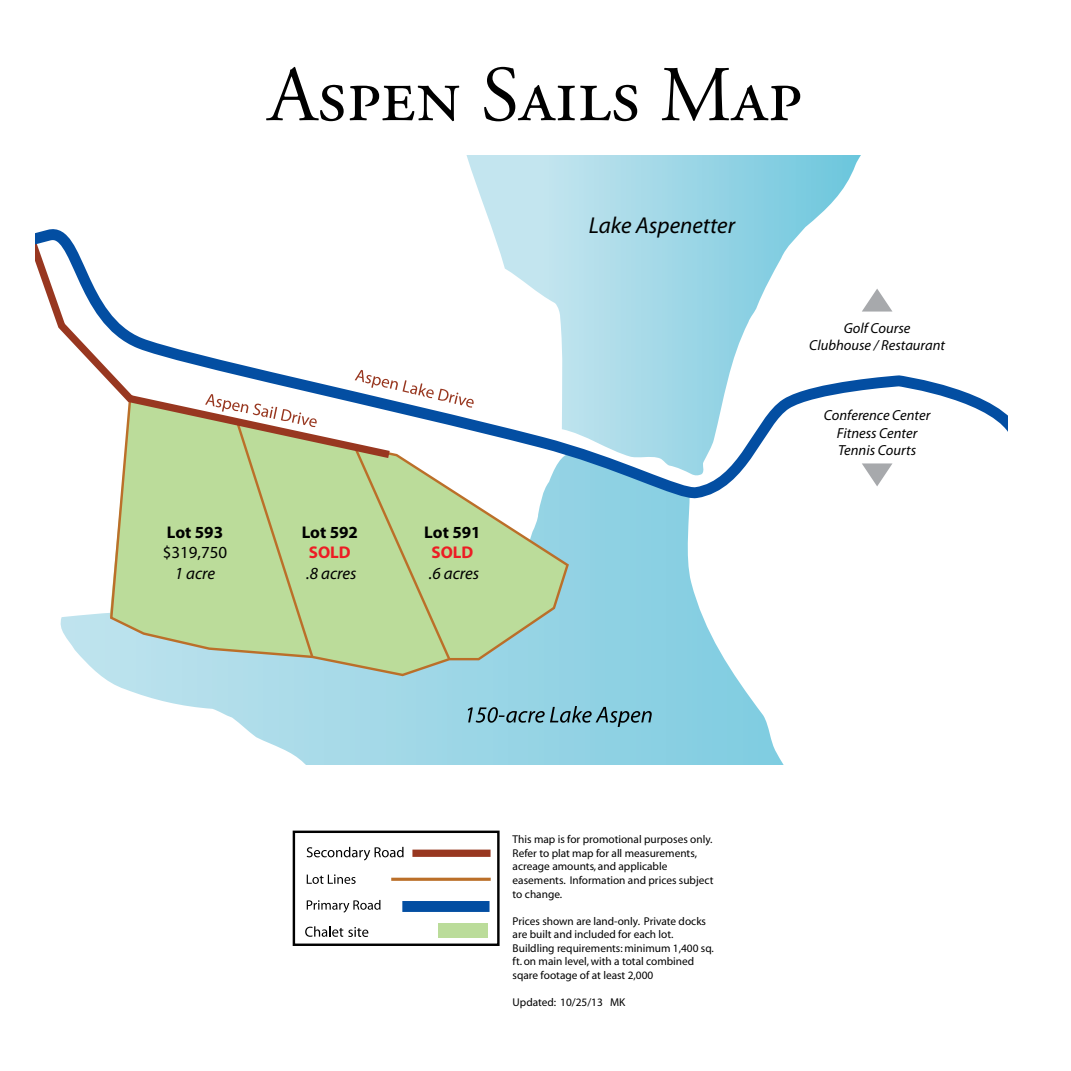
<style>
.page{position:relative;width:1071px;height:1071px;background:#fff}
.page>*{position:absolute;margin:0;border:0;box-sizing:border-box;transform-origin:0 0}
.t1{font:78.75px "Adobe Garamond Pro";color:#000}
.t2{font:italic 23.1px "Myriad Pro";color:#000}
.t3{font:italic 16.97px "Myriad Pro";color:#000}
.t4{font:700 16.97px "Myriad Pro";color:#000}
.t5{font:16.97px "Myriad Pro";color:#000}
.t6{font:700 16.97px "Myriad Pro";color:#ed1c24}
.t7{font:italic 14.53px/17.5px "Myriad Pro";color:#000;text-align:center}
.t8{font:11.38px/13.7px "Myriad";color:#000}
.t9{font:11.38px/13.7px "Myriad";color:#010101}
</style>
<div class="page">
<svg style="left:466px;top:155px;width:395px;height:58px;background:#a7dbe9"></svg>
<svg style="left:60px;top:495px;width:724px;height:270px"></svg>
<svg style="left:109px;top:495px;width:461px;height:182px;background:#b7d9b2"></svg>
<svg style="left:205px;top:495px;width:112px;height:165px;background:#bad798"></svg>
<svg style="left:352px;top:495px;width:215px;height:167px;background:#b9d9a5"></svg>
<svg style="left:36px;top:213px;width:971px;height:282px"></svg>
<svg style="left:468px;top:706px;width:184px;height:21px;background:#74a7b5"></svg>
<div style="left:293px;top:831px;width:207px;height:115px;border:2px solid #010101"></div>
<hr style="left:391px;top:878px;width:100px;height:3px;background:#bb6f29">
<div style="left:402px;top:901px;width:88px;height:11px;background:#034ea2"></div>
<div style="left:412px;top:850px;width:79px;height:7px;background:#983720"></div>
<svg style="left:306px;top:846px;width:98px;height:67px"></svg>
<div style="left:439px;top:923px;width:49px;height:14px;background:#bbdc9a"></div>
<svg style="left:305px;top:926px;width:63px;height:11px"></svg>
<h3 class="t4" style="left:167px;top:521px;width:58px">Lot 593</h3>
<h3 class="t5" style="left:163px;top:542px;width:66px">$319,750</h3>
<h3 class="t3" style="left:175px;top:563px;width:42px">1 acre</h3>
<h1 class="t1" style="left:268px;top:48px;width:536px">Aspen Sails Map</h1>
<h3 class="t4" style="left:302px;top:521px;width:58px">Lot 592</h3>
<h3 class="t6" style="left:309px;top:542px;width:43px">SOLD</h3>
<h3 class="t3" style="left:306px;top:563px;width:52px">.8 acres</h3>
<h3 class="t4" style="left:424px;top:521px;width:58px">Lot 591</h3>
<h3 class="t6" style="left:432px;top:542px;width:43px">SOLD</h3>
<h3 class="t3" style="left:429px;top:563px;width:52px">.6 acres</h3>
<h2 class="t2" style="left:589px;top:211px;width:148px">Lake Aspenetter</h2>
<p class="t7" style="left:809px;top:319px;width:137px">Golf Course<br>Clubhouse / Restaurant</p>
<p class="t7" style="left:824px;top:407px;width:108px">Conference Center<br>Fitness Center<br>Tennis Courts</p>
<p class="t9" style="left:513px;top:833px;width:202px">This map is for promotional purposes only.<br>Refer to plat map for all measurements, acreage amounts, and applicable easements. Information and prices subject to change.</p>
<p class="t8" style="left:513px;top:915px;width:203px">Prices shown are land-only. Private docks are built and included for each lot.<br>Buildling requirements: minimum 1,400 sq. ft. on main level, with a total combined sqare footage of at least 2,000</p>
<p class="t9" style="left:513px;top:996px;width:114px">Updated: 10/25/13 MK</p>
</div>
